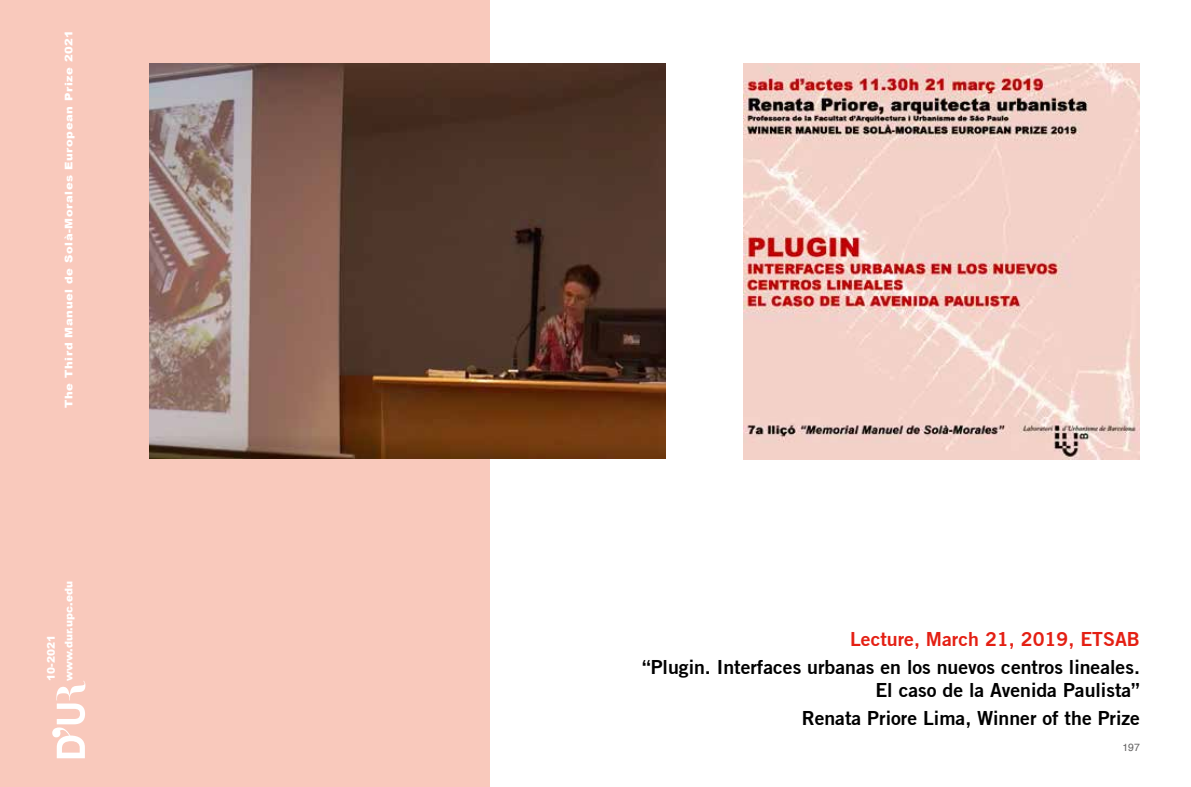
<style>
.page{position:relative;width:1191px;height:787px;background:#fff}
.page>*{position:absolute;margin:0;border:0;box-sizing:border-box;transform-origin:0 0}
.t1{font:700 19.5px/23.4px "Trade Gothic No.2";color:#000;text-align:right}
.t2{font:700 19.5px "Trade Gothic No.2";color:#e41f13}
.t3{font:900 10.5px "Arial";letter-spacing:.05em;color:#fff;scale:1.1 1}
.t4{font:900 10.5px "Arial";color:#fff}
.t5{font:900 10.5px "Arial";letter-spacing:.05em;color:#fff}
.t6{font:10.5px "Helvetica";color:#646363}
</style>
<div class="page">
<div style="left:0;top:0;width:489px;height:787px;background:#f9c9bc"></div>
<img style="left:743px;top:63px;width:397px;height:397px">
<img style="left:149px;top:64px;width:516px;height:394px">
<svg style="left:52px;top:681px;width:33px;height:77px"></svg>
<p class="t3" style="left:61px;top:408px;width:346px;rotate:-90deg">The Third Manuel de Solà-Morales European Prize 2021</p>
<p class="t5" style="left:43px;top:681px;width:47px;rotate:-90deg">10-2021</p>
<p class="t4" style="left:61px;top:680px;width:101px;rotate:-90deg">www.dur.upc.edu</p>
<p class="t2" style="left:850px;top:627px;width:291px">Lecture, March 21, 2019, ETSAB</p>
<p class="t1" style="left:642px;top:654px;width:499px">“Plugin. Interfaces urbanas en los nuevos centros lineales.<br>El caso de la Avenida Paulista”</p>
<p class="t1" style="left:801px;top:705px;width:340px">Renata Priore Lima, Winner of the Prize</p>
<p class="t6" style="left:1122px;top:739px;width:19px">197</p>
</div>
